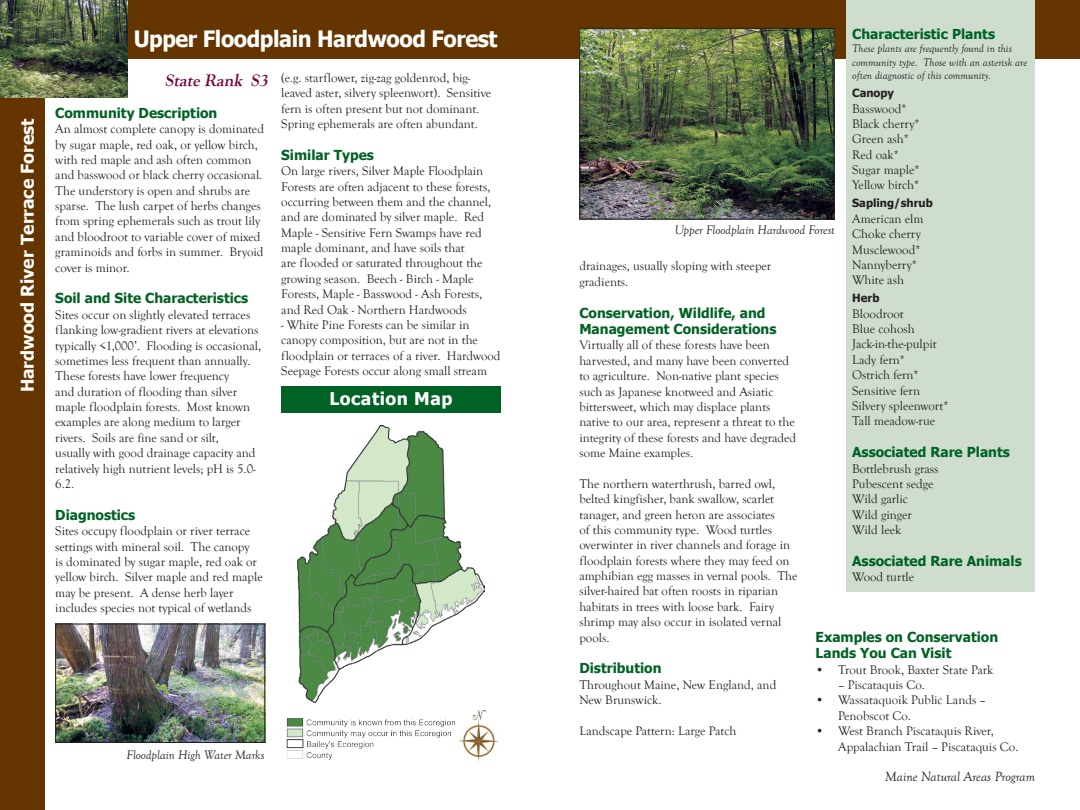
<style>
.page{position:relative;width:1080px;height:810px;background:#fff}
.page>*{position:absolute;margin:0;border:0;box-sizing:border-box;transform-origin:0 0}
.Maine_Header{font:700 22.5px "Tahoma";letter-spacing:-.02em;color:#fff;scale:.96 1}
.Scientific_Name{font:700 17.5px "Tahoma";color:#fff}
.Scientific_Name-2{font:700 17.5px "Tahoma";letter-spacing:.03em;color:#fff}
.State_Rank{font:italic 700 17.5px "Goudy Old Style T";color:#7a003b}
.Small_Header_--_Gree{font:700 13.75px/16.5px "Tahoma";color:#006224}
.t1{font:italic 13.75px "Goudy Old Style T";color:#231f20}
.Body_Text{font:12.75px/15.4px "Goudy Old Style T";color:#231f20}
.Body_Text-2{font:italic 12.75px "Goudy Old Style T";color:#231f20}
.CP_small_italic{font:italic 11.25px/13.5px "Goudy Old Style T";color:#231f20}
.Plant_Animals_Header{font:700 11.25px "Tahoma";color:#231f20}
.s1{font-family:"Goudy Old Style"}
</style>
<div class="page">
<img style="left:286px;top:710px;width:213px;height:51px">
<div style="left:0;top:0;width:540px;height:58px;background:#653500"></div>
<div style="left:0;top:0;width:45px;height:810px;background:#653500"></div>
<div style="left:281px;top:386px;width:220px;height:26px;background:#006224"></div>
<div style="left:540px;top:0;width:540px;height:58px;background:#653500"></div>
<img style="left:298px;top:426px;width:186px;height:277px">
<img style="left:0;top:0;width:128px;height:97px">
<img style="left:57px;top:626px;width:206px;height:115px">
<div style="left:55px;top:624px;width:210px;height:119px;border:1px solid #231f20"></div>
<div style="left:847px;top:0;width:188px;height:592px;background:#ceddce"></div>
<img style="left:581px;top:30px;width:251px;height:187px">
<div style="left:579px;top:28px;width:255px;height:191px;border:1px solid #231f20"></div>
<p class="Scientific_Name" style="left:15px;top:392px;width:275px;rotate:-90deg">Hardwood River Terrace Forest</p>
<p class="Maine_Header" style="left:134px;top:23px;width:380px">Upper Floodplain Hardwood Forest</p>
<p class="State_Rank" style="left:165px;top:70px;width:108px">State Rank <span class="s1">S3</span></p>
<p class="Small_Header_--_Gree" style="left:55px;top:104px;width:164px">Community Description</p>
<p class="Body_Text" style="left:55px;top:122px;width:210px">An almost complete canopy is dominated by sugar maple, red oak, or yellow birch, with red maple and ash often common and basswood or black cherry occasional.<br>The understory is open and shrubs are sparse. The lush carpet of herbs changes from spring ephemerals such as trout lily and bloodroot to variable cover of mixed graminoids and forbs in summer. Bryoid cover is minor.</p>
<p class="Small_Header_--_Gree" style="left:55px;top:289px;width:194px">Soil and Site Characteristics</p>
<p class="Body_Text" style="left:55px;top:307px;width:207px">Sites occur on slightly elevated terraces flanking low-gradient rivers at elevations typically &lt;1,000’. Flooding is occasional, sometimes less frequent than annually.<br>These forests have lower frequency<br>and duration of flooding than silver maple floodplain forests. Most known examples are along medium to larger rivers. Soils are fine sand or silt,<br>usually with good drainage capacity and relatively high nutrient levels; pH is 5.0- 6.2.</p>
<p class="Small_Header_--_Gree" style="left:55px;top:506px;width:82px">Diagnostics</p>
<p class="Body_Text" style="left:55px;top:524px;width:209px">Sites occupy floodplain or river terrace settings with mineral soil. The canopy<br>is dominated by sugar maple, red oak or yellow birch. Silver maple and red maple may be present. A dense herb layer includes species not typical of wetlands</p>
<p class="Body_Text" style="left:281px;top:70px;width:211px">(e.g. starflower, zig-zag goldenrod, big&shy;leaved aster, silvery spleenwort). Sensitive fern is often present but not dominant.<br>Spring ephemerals are often abundant.</p>
<p class="Small_Header_--_Gree" style="left:281px;top:146px;width:94px">Similar Types</p>
<p class="Body_Text" style="left:281px;top:164px;width:212px">On large rivers, Silver Maple Floodplain Forests are often adjacent to these forests, occurring between them and the channel, and are dominated by silver maple. Red Maple - Sensitive Fern Swamps have red maple dominant, and have soils that<br>are flooded or saturated throughout the growing season. Beech - Birch - Maple Forests, Maple - Basswood - Ash Forests, and Red Oak - Northern Hardwoods</p>
<p class="Body_Text" style="left:281px;top:317px;width:221px">- White Pine Forests can be similar in canopy composition, but are not in the floodplain or terraces of a river. Hardwood Seepage Forests occur along small stream</p>
<p class="Scientific_Name-2" style="left:329px;top:386px;width:125px">Location Map</p>
<p class="Body_Text-2" style="left:127px;top:748px;width:139px">Floodplain High Water Marks</p>
<p class="Small_Header_--_Gree" style="left:852px;top:24px;width:144px">Characteristic Plants</p>
<p class="CP_small_italic" style="left:852px;top:42px;width:177px">These plants are frequently found in this community type. Those with an asterisk are often diagnostic of this community.</p>
<p class="Plant_Animals_Header" style="left:852px;top:85px;width:43px">Canopy</p>
<p class="Body_Text" style="left:852px;top:101px;width:56px">Basswood*</p>
<p class="Body_Text" style="left:852px;top:116px;width:69px">Black cherry*</p>
<p class="Body_Text" style="left:852px;top:132px;width:58px">Green ash*</p>
<p class="Body_Text" style="left:852px;top:147px;width:48px">Red oak*</p>
<p class="Body_Text" style="left:852px;top:162px;width:69px">Sugar maple*</p>
<p class="Body_Text" style="left:852px;top:178px;width:68px">Yellow birch*</p>
<p class="Plant_Animals_Header" style="left:852px;top:195px;width:82px">Sapling/shrub</p>
<p class="Body_Text" style="left:852px;top:211px;width:73px">American elm</p>
<p class="Body_Text" style="left:852px;top:227px;width:70px">Choke cherry</p>
<p class="Body_Text" style="left:852px;top:242px;width:70px">Musclewood*</p>
<p class="Body_Text" style="left:852px;top:257px;width:66px">Nannyberry*</p>
<p class="Body_Text" style="left:852px;top:273px;width:53px">White ash</p>
<p class="Plant_Animals_Header" style="left:852px;top:290px;width:29px">Herb</p>
<p class="Body_Text" style="left:852px;top:306px;width:53px">Bloodroot</p>
<p class="Body_Text" style="left:852px;top:321px;width:64px">Blue cohosh</p>
<p class="Body_Text" style="left:852px;top:337px;width:86px">Jack-in-the-pulpit</p>
<p class="Body_Text" style="left:852px;top:352px;width:54px">Lady fern*</p>
<p class="Body_Text" style="left:852px;top:368px;width:68px">Ostrich fern*</p>
<p class="Body_Text" style="left:852px;top:383px;width:69px">Sensitive fern</p>
<p class="Body_Text" style="left:852px;top:398px;width:98px">Silvery spleenwort*</p>
<p class="Body_Text" style="left:852px;top:414px;width:85px">Tall meadow-rue</p>
<p class="Small_Header_--_Gree" style="left:852px;top:443px;width:159px">Associated Rare Plants</p>
<p class="Body_Text" style="left:852px;top:461px;width:88px">Bottlebrush grass</p>
<p class="Body_Text" style="left:852px;top:476px;width:83px">Pubescent sedge</p>
<p class="Body_Text" style="left:852px;top:492px;width:57px">Wild garlic</p>
<p class="Body_Text" style="left:852px;top:507px;width:61px">Wild ginger</p>
<p class="Body_Text" style="left:852px;top:522px;width:51px">Wild leek</p>
<p class="Small_Header_--_Gree" style="left:852px;top:552px;width:171px">Associated Rare Animals</p>
<p class="Body_Text" style="left:852px;top:570px;width:64px">Wood turtle</p>
<p class="Body_Text-2" style="left:675px;top:223px;width:162px">Upper Floodplain Hardwood Forest</p>
<p class="Body_Text" style="left:579px;top:259px;width:194px">drainages, usually sloping with steeper gradients.</p>
<p class="Small_Header_--_Gree" style="left:579px;top:303px;width:199px">Conservation, Wildlife, and<br>Management Considerations</p>
<p class="Body_Text" style="left:579px;top:338px;width:218px">Virtually all of these forests have been harvested, and many have been converted to agriculture. Non-native plant species such as Japanese knotweed and Asiatic bittersweet, which may displace plants native to our area, represent a threat to the integrity of these forests and have degraded some Maine examples.</p>
<p class="Body_Text" style="left:579px;top:476px;width:220px">The northern waterthrush, barred owl, belted kingfisher, bank swallow, scarlet tanager, and green heron are associates<br>of this community type. Wood turtles overwinter in river channels and forage in floodplain forests where they may feed on amphibian egg masses in vernal pools. The silver-haired bat often roosts in riparian habitats in trees with loose bark. Fairy shrimp may also occur in isolated vernal pools.</p>
<p class="Small_Header_--_Gree" style="left:579px;top:659px;width:84px">Distribution</p>
<p class="Body_Text" style="left:579px;top:677px;width:199px">Throughout Maine, New England, and<br>New Brunswick.</p>
<p class="Body_Text" style="left:579px;top:723px;width:158px">Landscape Pattern: Large Patch</p>
<p class="Small_Header_--_Gree" style="left:816px;top:628px;width:184px">Examples on Conservation<br>Lands You Can Visit</p>
<p class="Body_Text" style="left:838px;top:662px;width:157px">Trout Brook, Baxter State Park</p>
<p class="Body_Text" style="left:838px;top:677px;width:88px">– Piscataquis Co.</p>
<p class="Body_Text" style="left:838px;top:693px;width:149px">Wassataquoik Public Lands –<br>Penobscot Co.</p>
<p class="Body_Text" style="left:838px;top:724px;width:182px">West Branch Piscataquis River,<br>Appalachian Trail – Piscataquis Co.</p>
<p class="Body_Text" style="left:816px;top:662px;width:10px">•</p>
<p class="Body_Text" style="left:816px;top:693px;width:10px">•</p>
<p class="Body_Text" style="left:816px;top:724px;width:10px">•</p>
<p class="t1" style="left:885px;top:769px;width:151px">Maine Natural Areas Program</p>
</div>
